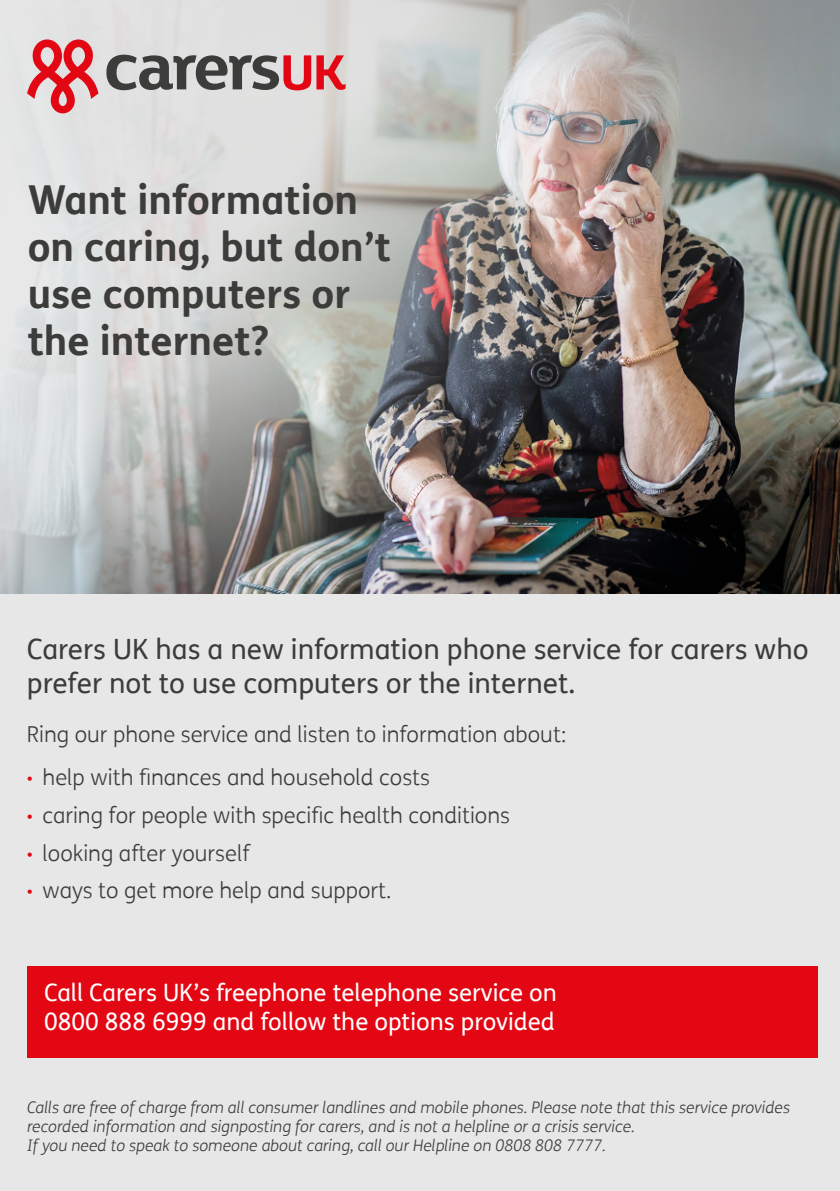
<style>
.page{position:relative;width:840px;height:1191px;background:#fff}
.page>*{position:absolute;margin:0;border:0;box-sizing:border-box;transform-origin:0 0}
.H1_-_Main_Article_Title{font:700 40px/46.8px "FS Me";color:#3c3c3b}
.P_-_Body_Copy{font:28px/33.6px "FS Me";color:#3c3c3b}
.P_-_Body_Copy-2{font:24px/28.8px "FS Me";color:#fff}
.Bulleted_List_Red{font:300 22px "FS Me";color:#3c3c3b}
.P_-_Body_Copy-3{font:300 22px "FS Me";color:#3c3c3b}
.P_-_Body_Copy-4{font:italic 300 16px/19.2px "FS Me";color:#3c3c3b}
.s1{font-size:18px;color:#e30613}
</style>
<div class="page">
<div style="left:0;top:0;width:839px;height:1191px;background:#e7e7e7"></div>
<img style="left:0;top:0;width:839px;height:593px">
<div style="left:27px;top:966px;width:790px;height:92px;background:#e30613"></div>
<svg style="left:106px;top:55px;width:239px;height:35px"></svg>
<svg style="left:27px;top:39px;width:71px;height:74px"></svg>
<h1 class="H1_-_Main_Article_Title" style="left:28px;top:175px;width:364px">Want information on caring, but don’t use computers or the internet?</h1>
<p class="P_-_Body_Copy" style="left:27px;top:632px;width:782px">Carers UK has a new information phone service for carers who prefer not to use computers or the internet.</p>
<p class="P_-_Body_Copy-3" style="left:27px;top:719px;width:540px">Ring our phone service and listen to information about:</p>
<p class="Bulleted_List_Red" style="left:27px;top:762px;width:404px"><span class="s1">•</span> help with finances and household costs</p>
<p class="Bulleted_List_Red" style="left:27px;top:800px;width:484px"><span class="s1">•</span> caring for people with specific health conditions</p>
<p class="Bulleted_List_Red" style="left:27px;top:838px;width:224px"><span class="s1">•</span> looking after yourself</p>
<p class="Bulleted_List_Red" style="left:27px;top:875px;width:366px"><span class="s1">•</span> ways to get more help and support.</p>
<p class="P_-_Body_Copy-2" style="left:44px;top:978px;width:514px">Call Carers UK’s freephone telephone service on<br>0800 888 6999 and follow the options provided</p>
<p class="P_-_Body_Copy-4" style="left:27px;top:1097px;width:764px">Calls are free of charge from all consumer landlines and mobile phones. Please note that this service provides recorded information and signposting for carers, and is not a helpline or a crisis service.<br>If you need to speak to someone about caring, call our Helpline on 0808 808 7777.</p>
</div>
